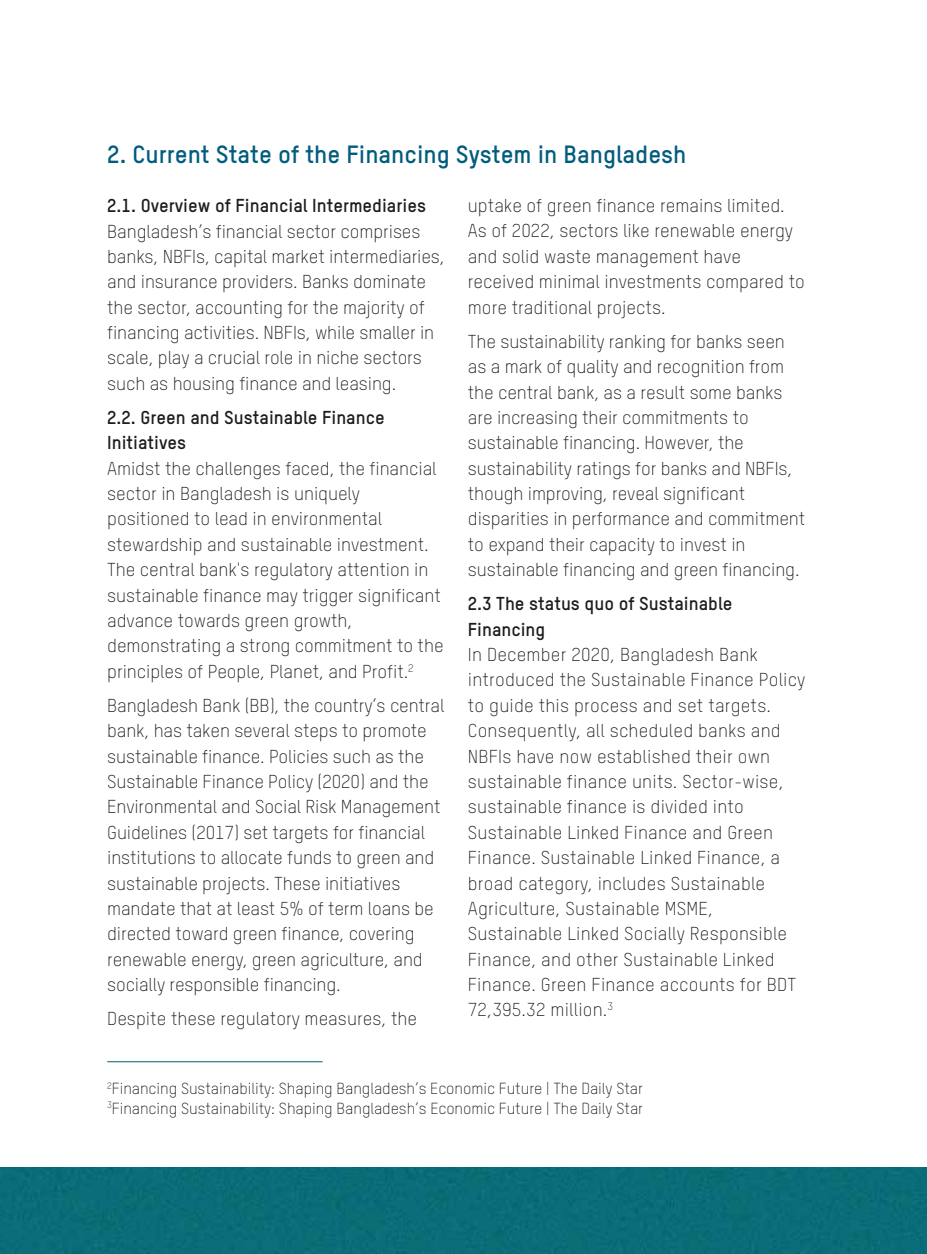
<style>
.page{position:relative;width:927px;height:1254px;background:#fff}
.page>*{position:absolute;margin:0;border:0;box-sizing:border-box;transform-origin:0 0}
.t1{font:700 24.5px "Oxfam TSTARPRO";color:#015c7e}
.t2{font:300 18.38px/25.4px "Oxfam TSTARPRO";letter-spacing:-.005em;color:#1d1d1b}
.t3{font:700 18.38px/25.4px "Oxfam TSTARPRO";color:#1d1d1b}
.t4{font:300 15.75px/19.2px "Oxfam TSTARPRO";letter-spacing:-.005em;color:#1d1d1b}
</style>
<div class="page">
<div style="left:0;top:1167px;width:926px;height:87px;background:#0b6d79"></div>
<hr style="left:107px;top:1061px;width:215px;height:1px;background:#006369">
<h1 class="t1" style="left:107px;top:135px;width:580px">2. Current State of the Financing System in Bangladesh</h1>
<p class="t3" style="left:107px;top:191px;width:320px">2.1. Overview of Financial Intermediaries</p>
<p class="t2" style="left:107px;top:217px;width:339px">Bangladesh’s financial sector comprises banks, NBFIs, capital market intermediaries, and insurance providers. Banks dominate the sector, accounting for the majority of financing activities. NBFIs, while smaller in scale, play a crucial role in niche sectors such as housing finance and leasing.</p>
<p class="t3" style="left:107px;top:403px;width:279px">2.2. Green and Sustainable Finance<br>Initiatives</p>
<p class="t2" style="left:107px;top:454px;width:338px">Amidst the challenges faced, the financial sector in Bangladesh is uniquely positioned to lead in environmental stewardship and sustainable investment.<br>The central bank's regulatory attention in sustainable finance may trigger significant advance towards green growth, demonstrating a strong commitment to the principles of People, Planet, and Profit.<sup>2</sup></p>
<p class="t2" style="left:107px;top:691px;width:338px">Bangladesh Bank (BB), the country’s central bank, has taken several steps to promote sustainable finance. Policies such as the Sustainable Finance Policy (2020) and the Environmental and Social Risk Management Guidelines (2017) set targets for financial institutions to allocate funds to green and sustainable projects. These initiatives mandate that at least 5% of term loans be directed toward green finance, covering renewable energy, green agriculture, and socially responsible financing.</p>
<p class="t2" style="left:107px;top:1004px;width:311px">Despite these regulatory measures, the</p>
<p class="t2" style="left:467px;top:192px;width:338px">uptake of green finance remains limited.<br>As of 2022, sectors like renewable energy and solid waste management have received minimal investments compared to more traditional projects.</p>
<p class="t2" style="left:467px;top:327px;width:339px">The sustainability ranking for banks seen as a mark of quality and recognition from the central bank, as a result some banks are increasing their commitments to sustainable financing. However, the sustainability ratings for banks and NBFIs, though improving, reveal significant disparities in performance and commitment to expand their capacity to invest in sustainable financing and green financing.</p>
<p class="t3" style="left:467px;top:589px;width:266px">2.3 The status quo of Sustainable<br>Financing</p>
<p class="t2" style="left:467px;top:640px;width:339px">In December 2020, Bangladesh Bank introduced the Sustainable Finance Policy to guide this process and set targets.<br>Consequently, all scheduled banks and NBFIs have now established their own sustainable finance units. Sector-wise, sustainable finance is divided into Sustainable Linked Finance and Green Finance. Sustainable Linked Finance, a broad category, includes Sustainable Agriculture, Sustainable MSME, Sustainable Linked Socially Responsible Finance, and other Sustainable Linked Finance. Green Finance accounts for BDT 72,395.32 million.<sup>3</sup></p>
<p class="t4" style="left:107px;top:1078px;width:537px"><sup>2</sup>Financing Sustainability: Shaping Bangladesh’s Economic Future | The Daily Star<br><sup>3</sup>Financing Sustainability: Shaping Bangladesh’s Economic Future | The Daily Star</p>
</div>
